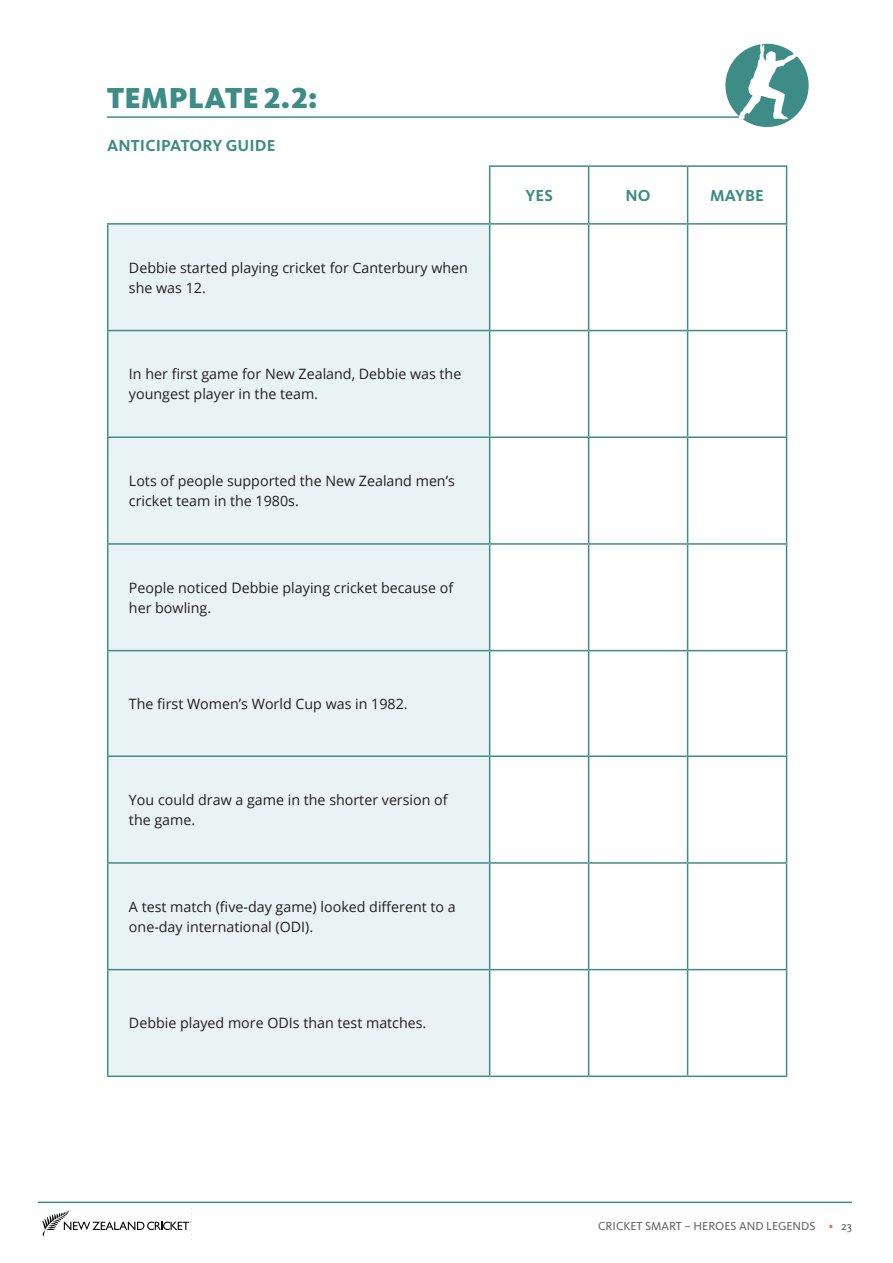
<style>
.page{position:relative;width:893px;height:1263px;background:#fff}
.page>*{position:absolute;margin:0;border:0;box-sizing:border-box;transform-origin:0 0}
.t1{font:900 30px "Kievit OT";color:#3d8c86}
.t2{font:700 16.5px "Kievit OT";letter-spacing:.01em;color:#3d8c86}
.t3{font:14.25px/20.2px "Open Sans";color:#231f20}
.t4{font:12px "Kievit OT";color:#636366}
.s1{color:#f26648}
</style>
<div class="page">
<hr style="left:38px;top:1201px;width:814px;height:2px;background:#3d8c86">
<hr style="left:107px;top:116px;width:680px;height:2px;background:#3d8c86">
<div style="left:108px;top:225px;width:381px;height:850px;background:#e9f3f3"></div>
<hr style="left:107px;top:223px;width:383px;height:2px;background:#3d8c86">
<hr style="left:107px;top:225px;width:1px;height:105px;background:#3d8c86">
<hr style="left:489px;top:225px;width:1px;height:105px;background:#3d8c86">
<hr style="left:588px;top:225px;width:1px;height:105px;background:#3d8c86">
<hr style="left:687px;top:225px;width:1px;height:105px;background:#3d8c86">
<hr style="left:786px;top:225px;width:1px;height:105px;background:#3d8c86">
<hr style="left:107px;top:330px;width:383px;height:1px;background:#3d8c86">
<hr style="left:107px;top:331px;width:1px;height:105px;background:#3d8c86">
<hr style="left:490px;top:330px;width:99px;height:1px;background:#3d8c86">
<hr style="left:489px;top:331px;width:1px;height:105px;background:#3d8c86">
<hr style="left:589px;top:330px;width:99px;height:1px;background:#3d8c86">
<hr style="left:588px;top:331px;width:1px;height:105px;background:#3d8c86">
<hr style="left:688px;top:330px;width:99px;height:1px;background:#3d8c86">
<hr style="left:687px;top:331px;width:1px;height:105px;background:#3d8c86">
<hr style="left:786px;top:331px;width:1px;height:105px;background:#3d8c86">
<hr style="left:107px;top:436px;width:383px;height:2px;background:#3d8c86">
<hr style="left:107px;top:438px;width:1px;height:105px;background:#3d8c86">
<hr style="left:490px;top:436px;width:99px;height:2px;background:#3d8c86">
<hr style="left:489px;top:438px;width:1px;height:105px;background:#3d8c86">
<hr style="left:589px;top:436px;width:99px;height:2px;background:#3d8c86">
<hr style="left:588px;top:438px;width:1px;height:105px;background:#3d8c86">
<hr style="left:688px;top:436px;width:99px;height:2px;background:#3d8c86">
<hr style="left:687px;top:438px;width:1px;height:105px;background:#3d8c86">
<hr style="left:786px;top:438px;width:1px;height:105px;background:#3d8c86">
<hr style="left:107px;top:543px;width:383px;height:2px;background:#3d8c86">
<hr style="left:107px;top:545px;width:1px;height:105px;background:#3d8c86">
<hr style="left:490px;top:543px;width:99px;height:2px;background:#3d8c86">
<hr style="left:489px;top:545px;width:1px;height:105px;background:#3d8c86">
<hr style="left:589px;top:543px;width:99px;height:2px;background:#3d8c86">
<hr style="left:588px;top:545px;width:1px;height:105px;background:#3d8c86">
<hr style="left:688px;top:543px;width:99px;height:2px;background:#3d8c86">
<hr style="left:687px;top:545px;width:1px;height:105px;background:#3d8c86">
<hr style="left:786px;top:545px;width:1px;height:105px;background:#3d8c86">
<hr style="left:107px;top:650px;width:383px;height:1px;background:#3d8c86">
<hr style="left:107px;top:651px;width:1px;height:104px;background:#3d8c86">
<hr style="left:490px;top:650px;width:99px;height:1px;background:#3d8c86">
<hr style="left:489px;top:651px;width:1px;height:104px;background:#3d8c86">
<hr style="left:589px;top:650px;width:99px;height:1px;background:#3d8c86">
<hr style="left:588px;top:651px;width:1px;height:104px;background:#3d8c86">
<hr style="left:688px;top:650px;width:99px;height:1px;background:#3d8c86">
<hr style="left:687px;top:651px;width:1px;height:104px;background:#3d8c86">
<hr style="left:786px;top:651px;width:1px;height:104px;background:#3d8c86">
<hr style="left:107px;top:755px;width:383px;height:2px;background:#3d8c86">
<hr style="left:107px;top:757px;width:1px;height:105px;background:#3d8c86">
<hr style="left:490px;top:755px;width:99px;height:2px;background:#3d8c86">
<hr style="left:489px;top:757px;width:1px;height:105px;background:#3d8c86">
<hr style="left:589px;top:755px;width:99px;height:2px;background:#3d8c86">
<hr style="left:588px;top:757px;width:1px;height:105px;background:#3d8c86">
<hr style="left:688px;top:755px;width:99px;height:2px;background:#3d8c86">
<hr style="left:687px;top:757px;width:1px;height:105px;background:#3d8c86">
<hr style="left:786px;top:757px;width:1px;height:105px;background:#3d8c86">
<hr style="left:107px;top:862px;width:383px;height:2px;background:#3d8c86">
<hr style="left:107px;top:864px;width:1px;height:105px;background:#3d8c86">
<hr style="left:490px;top:862px;width:99px;height:2px;background:#3d8c86">
<hr style="left:489px;top:864px;width:1px;height:105px;background:#3d8c86">
<hr style="left:589px;top:862px;width:99px;height:2px;background:#3d8c86">
<hr style="left:588px;top:864px;width:1px;height:105px;background:#3d8c86">
<hr style="left:688px;top:862px;width:99px;height:2px;background:#3d8c86">
<hr style="left:687px;top:864px;width:1px;height:105px;background:#3d8c86">
<hr style="left:786px;top:864px;width:1px;height:105px;background:#3d8c86">
<hr style="left:107px;top:969px;width:383px;height:1px;background:#3d8c86">
<hr style="left:107px;top:970px;width:1px;height:105px;background:#3d8c86">
<hr style="left:490px;top:969px;width:99px;height:1px;background:#3d8c86">
<hr style="left:489px;top:970px;width:1px;height:105px;background:#3d8c86">
<hr style="left:589px;top:969px;width:99px;height:1px;background:#3d8c86">
<hr style="left:588px;top:970px;width:1px;height:105px;background:#3d8c86">
<hr style="left:688px;top:969px;width:99px;height:1px;background:#3d8c86">
<hr style="left:687px;top:970px;width:1px;height:105px;background:#3d8c86">
<hr style="left:786px;top:970px;width:1px;height:105px;background:#3d8c86">
<hr style="left:107px;top:1075px;width:383px;height:2px;background:#3d8c86">
<hr style="left:490px;top:1075px;width:99px;height:2px;background:#3d8c86">
<hr style="left:589px;top:1075px;width:99px;height:2px;background:#3d8c86">
<hr style="left:688px;top:1075px;width:99px;height:2px;background:#3d8c86">
<hr style="left:489px;top:165px;width:100px;height:2px;background:#3d8c86">
<hr style="left:489px;top:167px;width:1px;height:56px;background:#3d8c86">
<hr style="left:589px;top:165px;width:99px;height:2px;background:#3d8c86">
<hr style="left:588px;top:167px;width:1px;height:56px;background:#3d8c86">
<hr style="left:688px;top:165px;width:99px;height:2px;background:#3d8c86">
<hr style="left:687px;top:167px;width:1px;height:56px;background:#3d8c86">
<hr style="left:786px;top:167px;width:1px;height:56px;background:#3d8c86">
<hr style="left:490px;top:223px;width:99px;height:2px;background:#3d8c86">
<hr style="left:589px;top:223px;width:99px;height:2px;background:#3d8c86">
<hr style="left:688px;top:223px;width:99px;height:2px;background:#3d8c86">
<div style="left:725px;top:44px;width:84px;height:83px;background:#3d8c86;border-radius:50%"></div>
<svg style="left:739px;top:43px;width:64px;height:76px"></svg>
<svg style="left:42px;top:1208px;width:150px;height:32px"></svg>
<h1 class="t1" style="left:107px;top:80px;width:38px">TEMPLATE</h1>
<h1 class="t1" style="left:264px;top:80px;width:55px">2.2:</h1>
<p class="t2" style="left:107px;top:136px;width:21px">ANTICI</p>
<p class="t2" style="left:161px;top:136px;width:21px">PATOR</p>
<p class="t2" style="left:212px;top:136px;width:46px">Y GUIDE</p>
<p class="t3" style="left:129px;top:257px;width:340px">Debbie started playing cricket for Canterbury when she was 12.</p>
<p class="t3" style="left:129px;top:364px;width:334px">In her first game for New Zealand, Debbie was the youngest player in the team.</p>
<p class="t3" style="left:129px;top:470px;width:327px">Lots of people supported the New Zealand men’s cricket team in the 1980s.</p>
<p class="t3" style="left:129px;top:577px;width:326px">People noticed Debbie playing cricket because of her bowling.</p>
<p class="t3" style="left:129px;top:693px;width:280px">The first Women’s World Cup was in 1982.</p>
<p class="t3" style="left:129px;top:789px;width:320px">You could draw a game in the shorter version of the game.</p>
<p class="t3" style="left:129px;top:896px;width:328px">A test match (five-day game) looked different to a one-day international (ODI).</p>
<p class="t3" style="left:129px;top:1013px;width:299px">Debbie played more ODIs than test matches.</p>
<p class="t2" style="left:525px;top:186px;width:10px">YES</p>
<p class="t2" style="left:626px;top:186px;width:25px">NO</p>
<p class="t2" style="left:710px;top:186px;width:45px">MAYBE</p>
<p class="t4" style="left:598px;top:1219px;width:255px">CRICKET SMART – HEROES AND LEGENDS <span class="s1">•</span> 23</p>
</div>
